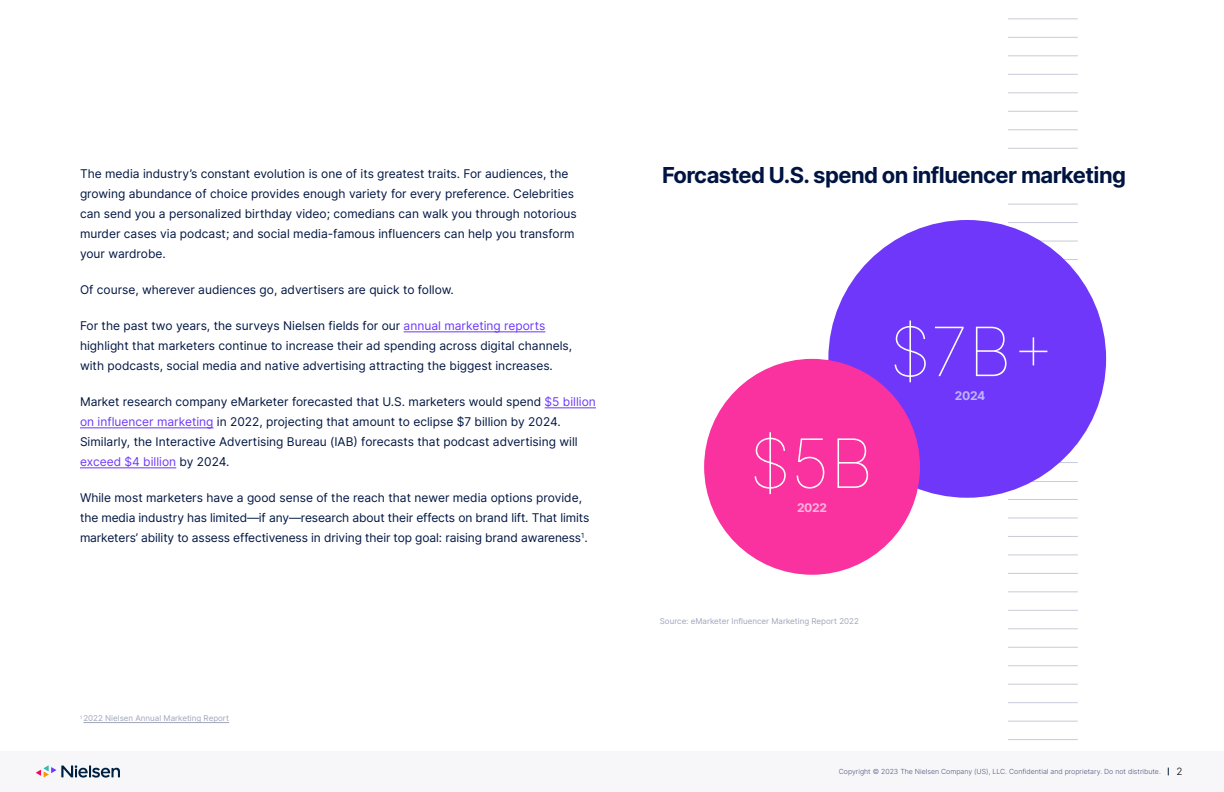
<style>
.page{position:relative;width:1224px;height:792px;background:#fff}
.page>*{position:absolute;margin:0;border:0;box-sizing:border-box;transform-origin:0 0}
.t1{font:100 68px "Inter";color:#fff}
.t2{font:700 22px "Inter";letter-spacing:-.025em;color:#001442}
.t3{font:12px/20px "Inter";color:#001642}
.t4{font:700 12px "Inter";color:#beb4ff}
.t5{font:700 12px "Inter";color:#ffb4dd}
.t6{font:300 10px "Inter";color:#000}
.t7{font:8px "Inter";color:#a0a5ba}
.t8{font:300 7px "Inter";color:#4d577d}
.s1{color:#6e37fa}
</style>
<div class="page">
<div style="left:0;top:751px;width:1224px;height:41px;background:#f7f7f9"></div>
<svg style="left:36px;top:765px;width:84px;height:13px"></svg>
<hr style="left:1008px;top:444px;width:70px;height:1px;background:#c8cbd8">
<hr style="left:1008px;top:462px;width:70px;height:1px;background:#c8cbd8">
<hr style="left:1008px;top:481px;width:70px;height:1px;background:#c8cbd8">
<hr style="left:1008px;top:499px;width:70px;height:1px;background:#c8cbd8">
<hr style="left:1008px;top:518px;width:70px;height:1px;background:#c8cbd8">
<hr style="left:1008px;top:536px;width:70px;height:1px;background:#c8cbd8">
<hr style="left:1008px;top:555px;width:70px;height:1px;background:#c8cbd8">
<hr style="left:1008px;top:573px;width:70px;height:1px;background:#c8cbd8">
<hr style="left:1008px;top:591px;width:70px;height:1px;background:#c8cbd8">
<hr style="left:1008px;top:610px;width:70px;height:1px;background:#c8cbd8">
<hr style="left:1008px;top:628px;width:70px;height:1px;background:#c8cbd8">
<hr style="left:1008px;top:647px;width:70px;height:1px;background:#c8cbd8">
<hr style="left:1008px;top:665px;width:70px;height:1px;background:#c8cbd8">
<hr style="left:1008px;top:684px;width:70px;height:1px;background:#c8cbd8">
<hr style="left:1008px;top:702px;width:70px;height:1px;background:#c8cbd8">
<hr style="left:1008px;top:721px;width:70px;height:1px;background:#c8cbd8">
<hr style="left:1008px;top:739px;width:70px;height:1px;background:#c8cbd8">
<hr style="left:1008px;top:204px;width:70px;height:1px;background:#c8cbd8">
<hr style="left:1008px;top:222px;width:70px;height:1px;background:#c8cbd8">
<hr style="left:1008px;top:241px;width:70px;height:1px;background:#c8cbd8">
<hr style="left:1008px;top:259px;width:70px;height:1px;background:#c8cbd8">
<hr style="left:1008px;top:18px;width:70px;height:1px;background:#c8cbd8">
<hr style="left:1008px;top:37px;width:70px;height:1px;background:#c8cbd8">
<hr style="left:1008px;top:55px;width:70px;height:1px;background:#c8cbd8">
<hr style="left:1008px;top:74px;width:70px;height:1px;background:#c8cbd8">
<hr style="left:1008px;top:92px;width:70px;height:1px;background:#c8cbd8">
<hr style="left:1008px;top:111px;width:70px;height:1px;background:#c8cbd8">
<hr style="left:1008px;top:129px;width:70px;height:1px;background:#c8cbd8">
<hr style="left:1008px;top:148px;width:70px;height:1px;background:#c8cbd8">
<div style="left:828px;top:220px;width:278px;height:278px;background:#6e37fa;border-radius:50%"></div>
<hr style="left:404px;top:331px;width:141px;height:1px;background:#6e37fa">
<hr style="left:545px;top:407px;width:51px;height:1px;background:#6e37fa">
<hr style="left:80px;top:427px;width:134px;height:1px;background:#6e37fa">
<hr style="left:80px;top:467px;width:96px;height:1px;background:#6e37fa">
<hr style="left:83px;top:722px;width:146px;height:1px;background:#a0a5ba">
<div style="left:704px;top:359px;width:216px;height:216px;background:#fa32a0;border-radius:50%"></div>
<p class="t3" style="left:80px;top:163px;width:498px">The media industry’s constant evolution is one of its greatest traits. For audiences, the growing abundance of choice provides enough variety for every preference. Celebrities can send you a personalized birthday video; comedians can walk you through notorious murder cases via podcast; and social media-famous influencers can help you transform your wardrobe.</p>
<p class="t3" style="left:80px;top:279px;width:375px">Of course, wherever audiences go, advertisers are quick to follow.</p>
<p class="t3" style="left:80px;top:315px;width:494px">For the past two years, the surveys Nielsen fields for our <span class="s1">annual marketing reports </span>highlight that marketers continue to increase their ad spending across digital channels, with podcasts, social media and native advertising attracting the biggest increases.</p>
<p class="t3" style="left:80px;top:391px;width:517px">Market research company eMarketer forecasted that U.S. marketers would spend <span class="s1">$5 billion on influencer marketing</span> in 2022, projecting that amount to eclipse $7 billion by 2024.<br>Similarly, the Interactive Advertising Bureau (IAB) forecasts that podcast advertising will <span class="s1">exceed $4 billion</span> by 2024.</p>
<p class="t3" style="left:80px;top:487px;width:511px">While most marketers have a good sense of the reach that newer media options provide, the media industry has limited—if any—research about their effects on brand lift. That limits marketers’ ability to assess effectiveness in driving their top goal: raising brand awareness<sup>1</sup>.</p>
<p class="t7" style="left:80px;top:713px;width:151px"><sup>1</sup> 2022 Nielsen Annual Marketing Report</p>
<h2 class="t2" style="left:662px;top:159px;width:466px">Forcasted U.S. spend on influencer marketing</h2>
<h1 class="t1" style="left:889px;top:303px;width:167px">$7B+</h1>
<h1 class="t1" style="left:749px;top:415px;width:126px">$5B</h1>
<p class="t5" style="left:797px;top:499px;width:32px">2022</p>
<p class="t7" style="left:660px;top:615px;width:201px">Source: eMarketer Influencer Marketing Report 2022</p>
<p class="t4" style="left:955px;top:387px;width:32px">2024</p>
<p class="t8" style="left:839px;top:766px;width:324px">Copyright © 2023 The Nielsen Company (US), LLC. Confidential and proprietary. Do not distribute.</p>
<p class="t6" style="left:1176px;top:764px;width:8px">2</p>
</div>
